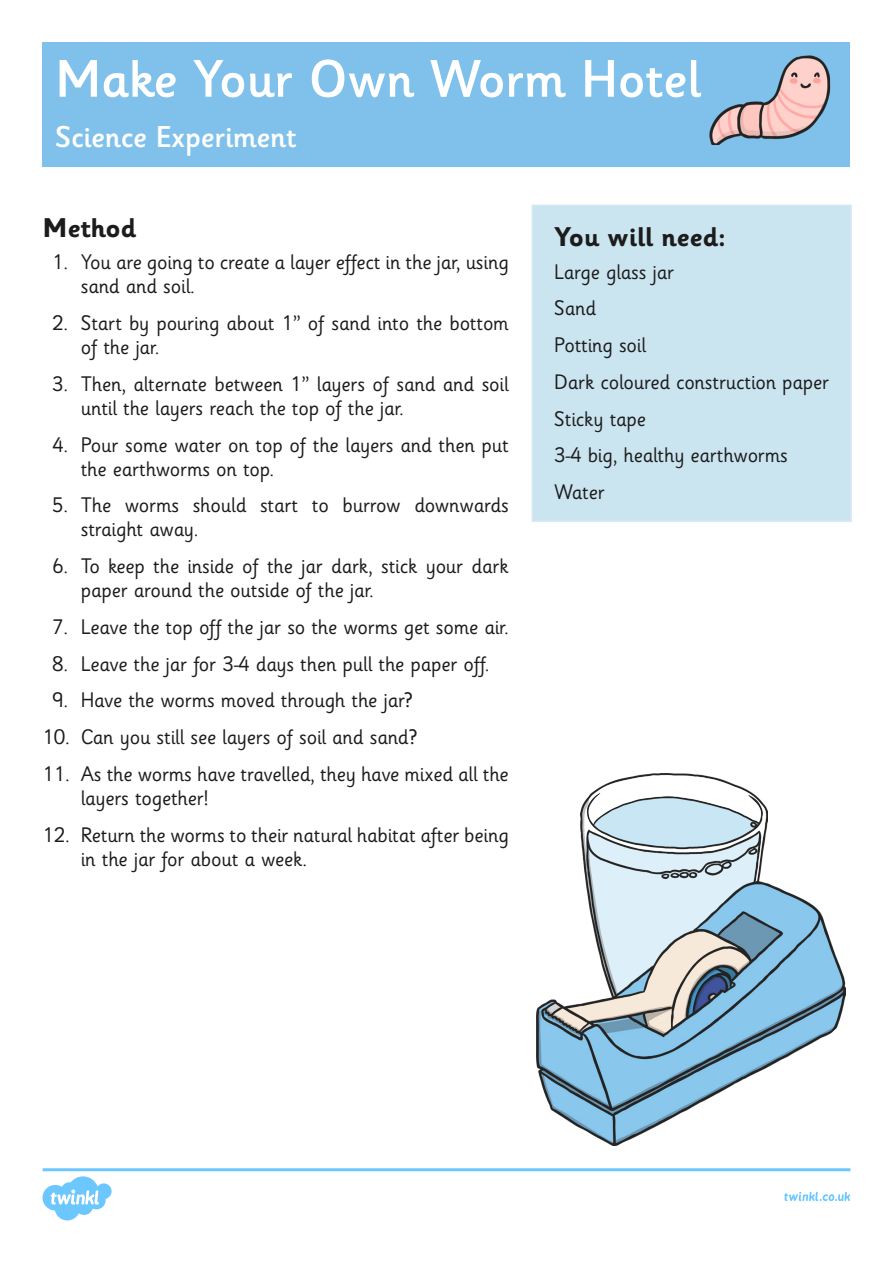
<style>
.page{position:relative;width:893px;height:1263px;background:#fff}
.page>*{position:absolute;margin:0;border:0;box-sizing:border-box;transform-origin:0 0}
.t1{font:500 52.5px "Sassoon Infant Md";letter-spacing:-.01em;color:#fff}
.t2{font:500 30px "Sassoon Infant Md";letter-spacing:-.01em;color:#fff}
.Sub-Heading{font:700 27px "Sassoon Infant Rg";letter-spacing:-.01em;color:#1c1c1c}
.Ingredients___Equipm{font:21px/24px "Sassoon Infant Rg";letter-spacing:-.01em;color:#1c1c1c}
</style>
<div class="page">
<svg style="left:42px;top:1168px;width:808px;height:52px"></svg>
<div style="left:42px;top:43px;width:808px;height:124px;background:#7fc1ea"></div>
<img style="left:692px;top:42px;width:158px;height:103px">
<img style="left:580px;top:774px;width:187px;height:107px">
<img style="left:536px;top:881px;width:309px;height:264px">
<div style="left:532px;top:205px;width:319px;height:316px;background:#cbe5f0"></div>
<div style="left:531px;top:204px;width:321px;height:318px;border:2px solid #d7e9f4"></div>
<h1 class="t1" style="left:55px;top:50px;width:647px">Make Your Own Worm Hotel</h1>
<h2 class="t2" style="left:55px;top:120px;width:243px">Science Experiment</h2>
<p class="Sub-Heading" style="left:42px;top:213px;width:95px">Method</p>
<p class="Ingredients___Equipm" style="left:81px;top:251px;width:430px;text-indent:-29px">1. You are going to create a layer effect in the jar, using sand and soil.</p>
<p class="Ingredients___Equipm" style="left:81px;top:312px;width:430px;text-indent:-29px">2. Start by pouring about 1” of sand into the bottom of the jar.</p>
<p class="Ingredients___Equipm" style="left:81px;top:373px;width:430px;text-indent:-29px">3. Then, alternate between 1” layers of sand and soil until the layers reach the top of the jar.</p>
<p class="Ingredients___Equipm" style="left:81px;top:433px;width:430px;text-indent:-29px">4. Pour some water on top of the layers and then put the earthworms on top.</p>
<p class="Ingredients___Equipm" style="left:81px;top:494px;width:430px;text-indent:-29px">5. The worms should start to burrow downwards straight away.</p>
<p class="Ingredients___Equipm" style="left:81px;top:555px;width:430px;text-indent:-29px">6. To keep the inside of the jar dark, stick your dark paper around the outside of the jar.</p>
<p class="Ingredients___Equipm" style="left:52px;top:616px;width:458px">7. Leave the top off the jar so the worms get some air.</p>
<p class="Ingredients___Equipm" style="left:52px;top:652px;width:439px">8. Leave the jar for 3-4 days then pull the paper off.</p>
<p class="Ingredients___Equipm" style="left:52px;top:689px;width:362px">9. Have the worms moved through the jar?</p>
<p class="Ingredients___Equipm" style="left:42px;top:726px;width:377px">10. Can you still see layers of soil and sand?</p>
<p class="Ingredients___Equipm" style="left:81px;top:763px;width:430px;text-indent:-38px">11. As the worms have travelled, they have mixed all the layers together!</p>
<p class="Ingredients___Equipm" style="left:81px;top:823px;width:430px;text-indent:-38px">12. Return the worms to their natural habitat after being in the jar for about a week.</p>
<p class="Sub-Heading" style="left:554px;top:222px;width:173px">You will need:</p>
<p class="Ingredients___Equipm" style="left:554px;top:260px;width:121px">Large glass jar</p>
<p class="Ingredients___Equipm" style="left:554px;top:297px;width:44px">Sand</p>
<p class="Ingredients___Equipm" style="left:554px;top:334px;width:93px">Potting soil</p>
<p class="Ingredients___Equipm" style="left:554px;top:371px;width:276px">Dark coloured construction paper</p>
<p class="Ingredients___Equipm" style="left:554px;top:407px;width:93px">Sticky tape</p>
<p class="Ingredients___Equipm" style="left:554px;top:444px;width:235px">3-4 big, healthy earthworms</p>
<p class="Ingredients___Equipm" style="left:554px;top:481px;width:52px">Water</p>
</div>
